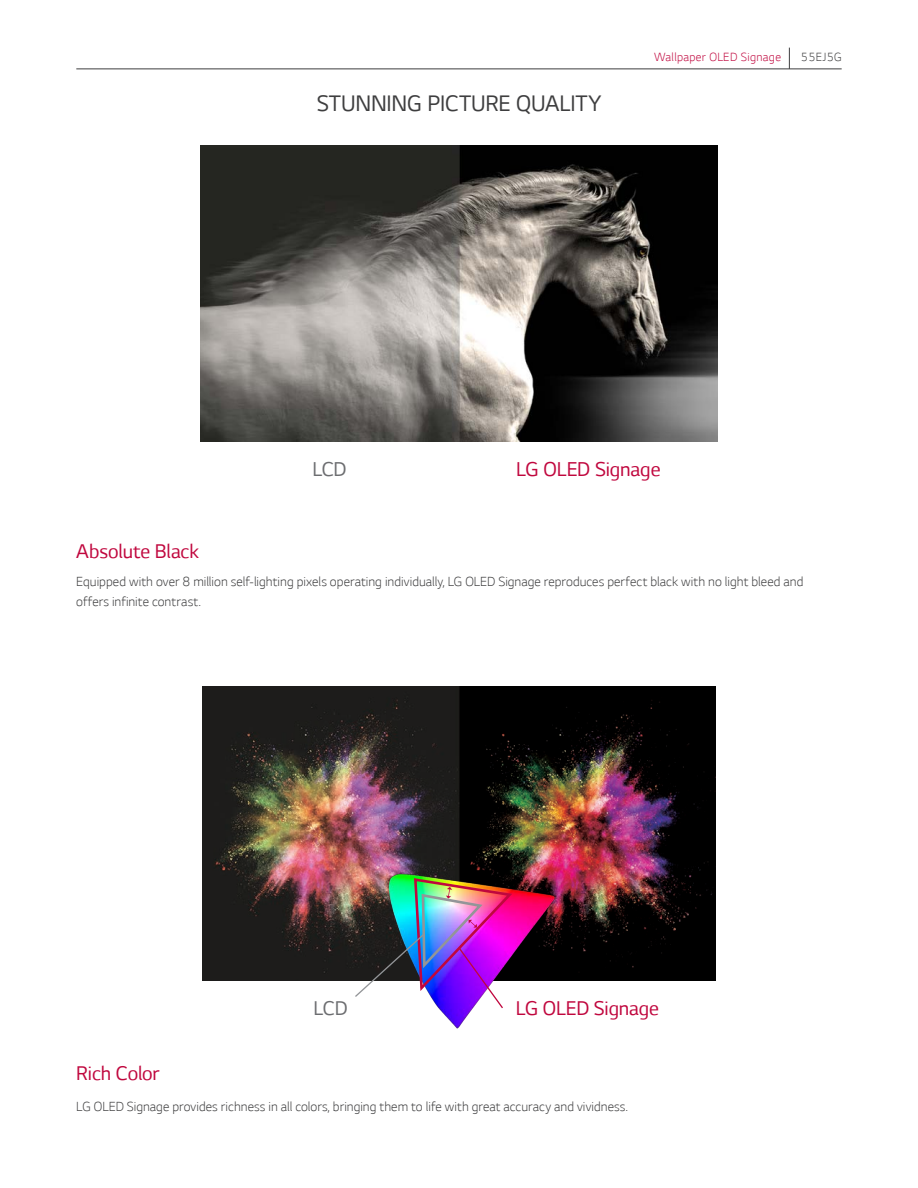
<style>
.page{position:relative;width:918px;height:1188px;background:#fff}
.page>*{position:absolute;margin:0;border:0;box-sizing:border-box;transform-origin:0 0}
.t1{font:25.5px "LG Smart";letter-spacing:-.005em;color:#3e3e3f}
.t2{font:22.8px "LG Smart";letter-spacing:-.005em;color:#c0073e}
.t3{font:22.8px "LG Smart";color:#6c6d70}
.t4{font:22.65px "LG Smart";letter-spacing:-.005em;color:#c0073e}
.t5{font:22.65px "LG Smart";color:#6c6d70}
.t6{font:22.5px "LG Smart";letter-spacing:-.005em;color:#c0073e}
.t7{font:300 15px/19.5px "LG Smart";color:#3e3e3f}
.t8{font:300 13.5px "LG Smart";letter-spacing:.025em;color:#c0073e}
.t9{font:300 13.5px "LG Smart";letter-spacing:.025em;color:#3e3e3f}
</style>
<div class="page">
<hr style="left:76px;top:69px;width:766px;height:1px;background:#3e3e3f">
<svg style="left:789px;top:48px;width:1px;height:21px"></svg>
<img style="left:202px;top:686px;width:514px;height:295px">
<img style="left:389px;top:871px;width:165px;height:158px">
<img style="left:354px;top:877px;width:161px;height:133px">
<img style="left:200px;top:145px;width:518px;height:297px">
<p class="t1" style="left:317px;top:89px;width:286px">STUNNING PICTURE QUALITY</p>
<p class="t8" style="left:654px;top:49px;width:128px">Wallpaper OLED Signage</p>
<p class="t9" style="left:801px;top:49px;width:42px">55EJ5G</p>
<p class="t3" style="left:312px;top:457px;width:36px">LCD</p>
<p class="t2" style="left:516px;top:457px;width:146px">LG OLED Signage</p>
<p class="t6" style="left:76px;top:539px;width:124px">Absolute Black</p>
<p class="t7" style="left:76px;top:572px;width:729px">Equipped with over 8 million self-lighting pixels operating individually, LG OLED Signage reproduces perfect black with no light bleed and offers infinite contrast.</p>
<p class="t5" style="left:314px;top:996px;width:36px">LCD</p>
<p class="t4" style="left:516px;top:996px;width:145px">LG OLED Signage</p>
<p class="t6" style="left:76px;top:1061px;width:85px">Rich Color</p>
<p class="t7" style="left:76px;top:1097px;width:553px">LG OLED Signage provides richness in all colors, bringing them to life with great accuracy and vividness.</p>
</div>
